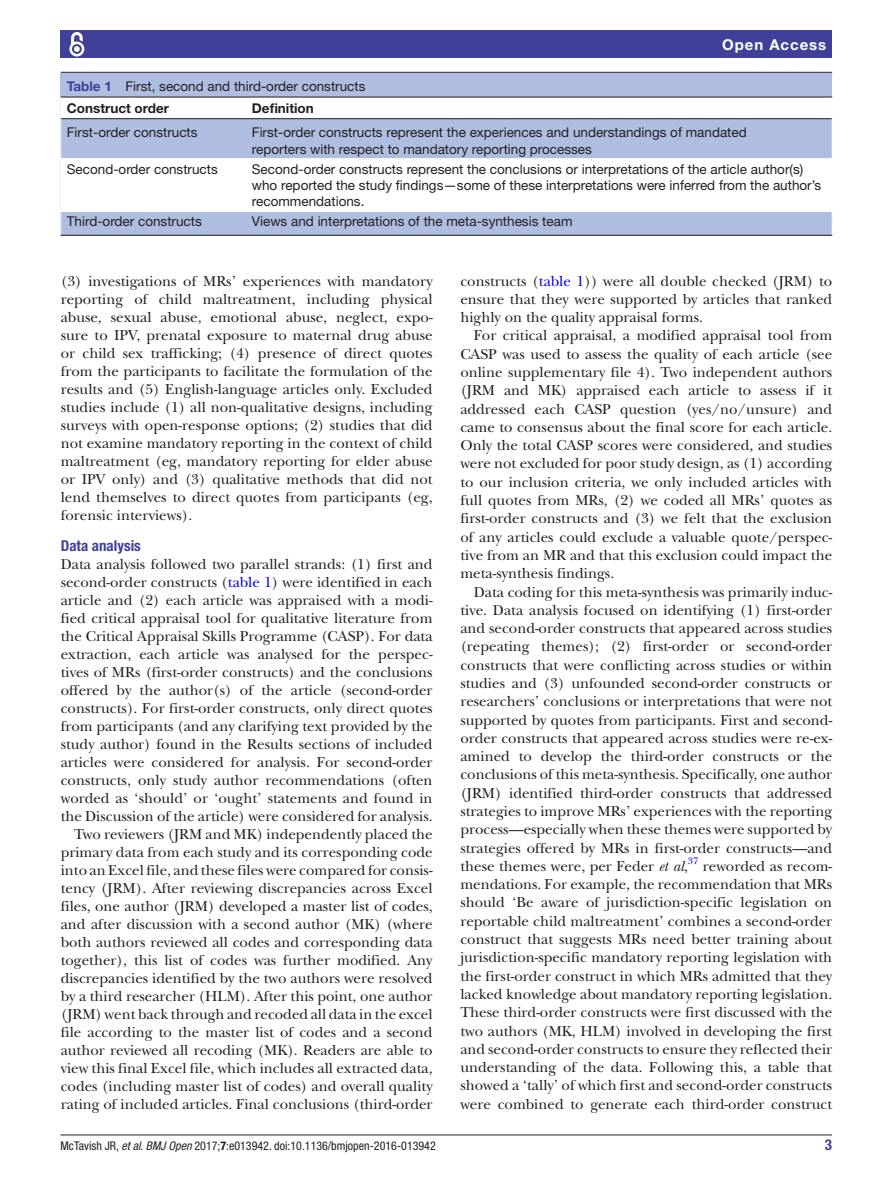
<style>
.page{position:relative;width:893px;height:1191px;background:#fff}
.page>*{position:absolute;margin:0;border:0;box-sizing:border-box;transform-origin:0 0}
.t1{font:15px/18px "New Baskerville";color:#231f20;text-align:justify}
.t2{font:700 condensed 15px "Helvetica Neue LT Std";color:#414099}
.t3{font:700 15px "Helvetica Neue LT Std";letter-spacing:.065em;color:#fff}
.t4{font:13.5px/16.2px "Helvetica Neue LT Std";color:#231f20}
.t5{font:700 13.5px "Helvetica Neue LT Std";color:#231f20}
.t6{font:condensed 12px "Helvetica Neue LT Std";color:#231f20}
.t7{font:9.9px "New Baskerville";color:#00f}
.s1{font-weight:700;color:#414099}
.s2{font-weight:700}
.s3{color:#00f}
.s4{font-style:italic}
</style>
<div class="page">
<hr style="left:61px;top:1134px;width:771px;height:1px;background:#231f20">
<div style="left:61px;top:31px;width:771px;height:27px;background:#414099"></div>
<svg style="left:69px;top:32px;width:16px;height:25px"></svg>
<div style="left:61px;top:73px;width:771px;height:163px;background:#afbde1"></div>
<hr style="left:61px;top:72px;width:771px;height:1px;background:#231f20">
<div style="left:61px;top:98px;width:771px;height:20px;background:#fff"></div>
<svg style="left:61px;top:119px;width:771px;height:116px"></svg>
<hr style="left:61px;top:97px;width:185px;height:1px;background:#231f20">
<hr style="left:61px;top:118px;width:185px;height:1px;background:#231f20">
<hr style="left:246px;top:97px;width:586px;height:1px;background:#231f20">
<hr style="left:246px;top:118px;width:586px;height:1px;background:#231f20">
<hr style="left:61px;top:235px;width:185px;height:1px;background:#231f20">
<hr style="left:246px;top:235px;width:586px;height:1px;background:#231f20">
<svg style="left:60px;top:97px;width:1px;height:22px"></svg>
<svg style="left:60px;top:212px;width:1px;height:23px"></svg>
<p class="t4" style="left:67px;top:75px;width:300px;line-height:22px"><span class="s1">Table 1</span> First, second and third-order constructs<br><span class="s2">Construct order</span></p>
<p class="t5" style="left:252px;top:99px;width:63px">Definition</p>
<p class="t3" style="left:722px;top:35px;width:106px">Open Access</p>
<p class="t4" style="left:67px;top:124px;width:132px">First-order constructs</p>
<p class="t4" style="left:252px;top:124px;width:496px">First-order constructs represent the experiences and understandings of mandated reporters with respect to mandatory reporting processes</p>
<p class="t4" style="left:67px;top:161px;width:153px">Second-order constructs</p>
<p class="t4" style="left:252px;top:161px;width:571px">Second-order constructs represent the conclusions or interpretations of the article author(s) who reported the study findings—some of these interpretations were inferred from the author’s recommendations.</p>
<p class="t4" style="left:67px;top:213px;width:137px">Third-order constructs</p>
<p class="t4" style="left:252px;top:213px;width:322px">Views and interpretations of the meta-synthesis team</p>
<p class="t1" style="left:61px;top:272px;width:373px">(3) investigations of MRs’ experiences with mandatory reporting of child maltreatment, including physical abuse, sexual abuse, emotional abuse, neglect, expo&shy;sure to IPV, prenatal exposure to maternal drug abuse or child sex trafficking; (4) presence of direct quotes from the participants to facilitate the formulation of the results and (5) English-language articles only. Excluded studies include (1) all non-qualitative designs, including surveys with open-response options; (2) studies that did not examine mandatory reporting in the context of child maltreatment (eg, mandatory reporting for elder abuse or IPV only) and (3) qualitative methods that did not lend themselves to direct quotes from participants (eg, forensic interviews).</p>
<p class="t2" style="left:61px;top:537px;width:82px">Data analysis</p>
<p class="t1" style="left:61px;top:555px;width:373px;text-align:right">Data analysis followed two parallel strands: (1) first and second-order constructs (<span class="s3">table 1</span>) were identified in each article and (2) each article was appraised with a modi&shy;fied critical appraisal tool for qualitative literature from the Critical Appraisal Skills Programme (CASP). For data extraction, each article was analysed for the perspec&shy;tives of MRs (first-order constructs) and the conclusions offered by the author(s) of the article (second-order constructs). For first-order constructs, only direct quotes from participants (and any clarifying text provided by the study author) found in the Results sections of included articles were considered for analysis. For second-order constructs, only study author recommendations (often worded as ‘should’ or ‘ought’ statements and found in the Discussion of the article) were considered for analysis.<br>Two reviewers (JRM and MK) independently placed the primary data from each study and its corresponding code into an Excel file, and these files were compared for consis&shy;tency (JRM). After reviewing discrepancies across Excel files, one author (JRM) developed a master list of codes, and after discussion with a second author (MK) (where both authors reviewed all codes and corresponding data together), this list of codes was further modified. Any discrepancies identified by the two authors were resolved by a third researcher (HLM). After this point, one author (JRM) went back through and recoded all data in the excel file according to the master list of codes and a second author reviewed all recoding (MK). Readers are able to view this final Excel file, which includes all extracted data, codes (including master list of codes) and overall quality rating of included articles. Final conclusions (third-order</p>
<p class="t1" style="left:460px;top:272px;width:373px">constructs (<span class="s3">table 1</span>)) were all double checked (JRM) to ensure that they were supported by articles that ranked highly on the quality appraisal forms.</p>
<p class="t1" style="left:460px;top:326px;width:373px;text-indent:13px">For critical appraisal, a modified appraisal tool from CASP was used to assess the quality of each article (see online supplementary file 4). Two independent authors (JRM and MK) appraised each article to assess if it addressed each CASP question (yes/no/unsure) and came to consensus about the final score for each article.<br>Only the total CASP scores were considered, and studies were not excluded for poor study design, as (1) according to our inclusion criteria, we only included articles with full quotes from MRs, (2) we coded all MRs’ quotes as first-order constructs and (3) we felt that the exclusion of any articles could exclude a valuable quote/perspec&shy;tive from an MR and that this exclusion could impact the meta-synthesis findings.</p>
<p class="t1" style="left:460px;top:582px;width:373px;text-indent:13px">Data coding for this meta-synthesis was primarily induc&shy;tive. Data analysis focused on identifying (1) first-order and second-order constructs that appeared across studies (repeating themes); (2) first-order or second-order constructs that were conflicting across studies or within studies and (3) unfounded second-order constructs or researchers’ conclusions or interpretations that were not supported by quotes from participants. First and second&shy;order constructs that appeared across studies were re-ex&shy;amined to develop the third-order constructs or the conclusions of this meta-synthesis. Specifically, one author (JRM) identified third-order constructs that addressed strategies to improve MRs’ experiences with the reporting process—especially when these themes were supported by strategies offered by MRs in first-order constructs—and these themes were, per Feder <span class="s4">et al</span>,</p>
<p class="t7" style="left:688px;top:855px;width:12px">37</p>
<p class="t1" style="left:460px;top:857px;width:373px;text-indent:242px">reworded as recom&shy;mendations. For example, the recommendation that MRs should ‘Be aware of jurisdiction-specific legislation on reportable child maltreatment’ combines a second-order construct that suggests MRs need better training about jurisdiction-specific mandatory reporting legislation with the first-order construct in which MRs admitted that they lacked knowledge about mandatory reporting legislation.<br>These third-order constructs were first discussed with the two authors (MK, HLM) involved in developing the first and second-order constructs to ensure they reflected their understanding of the data. Following this, a table that showed a ‘tally’ of which first and second-order constructs were combined to generate each third-order construct</p>
<p class="t6" style="left:61px;top:1138px;width:377px">McTavish JR, <span class="s4">et al</span>. <span class="s4">BMJ Open</span> 2017;<span class="s2">7</span>:e013942. doi:10.1136/bmjopen-2016-013942</p>
<p class="t2" style="left:825px;top:1135px;width:9px">3</p>
</div>
